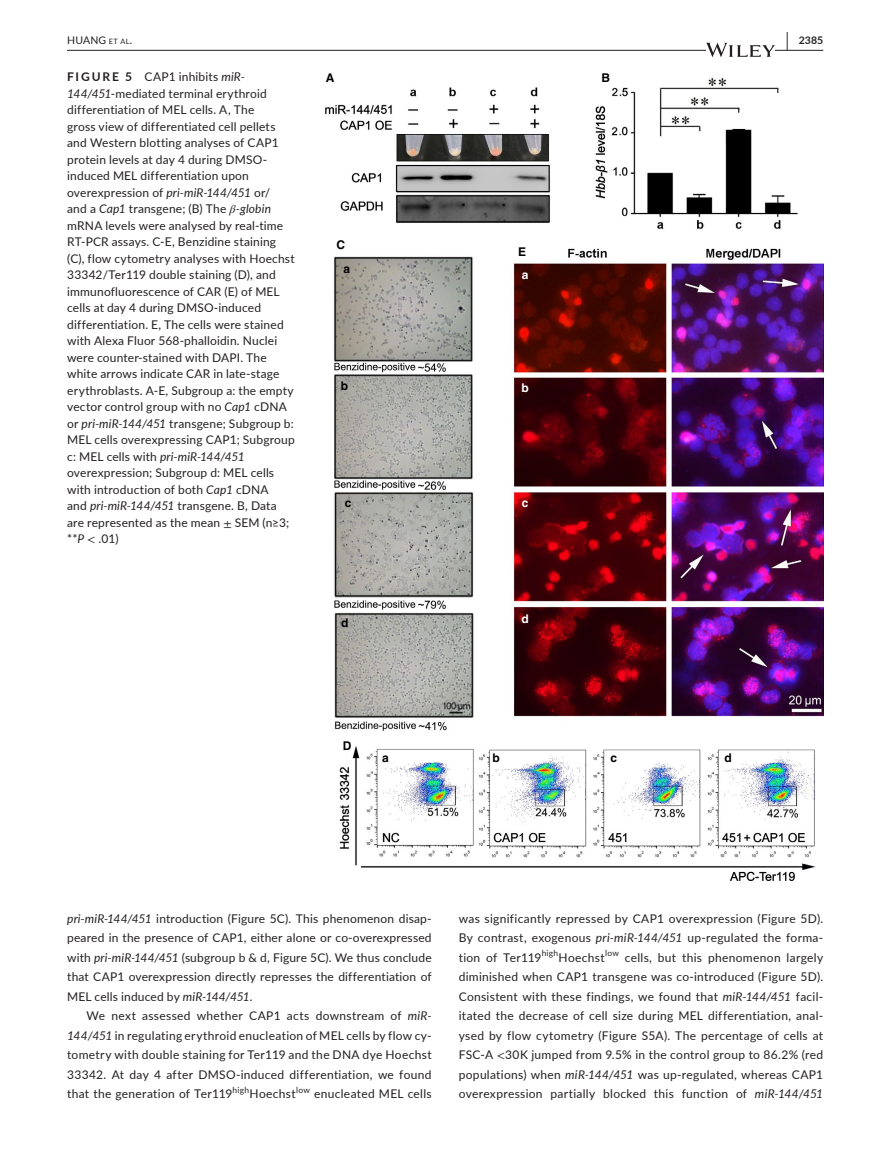
<style>
.page{position:relative;width:893px;height:1174px;background:#fff}
.page>*{position:absolute;margin:0;border:0;box-sizing:border-box;transform-origin:0 0}
.t1{font:700 19.5px "Lato";color:#231f20;scale:.48 1}
.t2{font:12px/16.5px "Lato";letter-spacing:.015em;color:#231f20;text-align:justify}
.t3{font:700 12px "Helvetica";color:#000}
.t4{font:700 12px "Helvetica";color:#fff}
.t5{font:10.5px "Lato";letter-spacing:.02em;color:#231f20}
.t6{font:700 10.5px "Lato";color:#231f20}
.s1{font-size:7.35px}
.s2{font-weight:700}
.s3{font-style:italic}
.s4{font-family:"STIX";font-style:italic}
.s5{font-family:"STIX"}
</style>
<div class="page">
<hr style="left:67px;top:50px;width:756px;height:1px;background:#231f20">
<svg style="left:706px;top:43px;width:69px;height:14px"></svg>
<img style="left:326px;top:77px;width:497px;height:803px">
<h1 class="t1" style="left:786px;top:25px;width:7px">|</h1>
<p class="t5" style="left:67px;top:33px;width:67px">HUANG <span class="s1">et al</span>.</p>
<p class="t6" style="left:799px;top:33px;width:26px">2385</p>
<p class="t2" style="left:67px;top:68px;width:229px;text-align:left"><span class="s2">FIGURE 5</span> CAP1 inhibits <span class="s3">miR-144/451</span>-mediated terminal erythroid differentiation of MEL cells. A, The<br>gross view of differentiated cell pellets and Western blotting analyses of CAP1 protein levels at day 4 during DMSO&shy;induced MEL differentiation upon overexpression of <span class="s3">pri-miR-144/451</span> or/<br>and a <span class="s3">Cap1</span> transgene; (B) The <span class="s4">β</span><span class="s3">-globin </span>mRNA levels were analysed by real-time RT-PCR assays. C-E, Benzidine staining (C), flow cytometry analyses with Hoechst 33342/Ter119 double staining (D), and immunofluorescence of CAR (E) of MEL cells at day 4 during DMSO-induced differentiation. E, The cells were stained with Alexa Fluor 568-phalloidin. Nuclei were counter-stained with DAPI. The white arrows indicate CAR in late-stage erythroblasts. A-E, Subgroup a: the empty vector control group with no <span class="s3">Cap1</span> cDNA or <span class="s3">pri-miR-144/451</span> transgene; Subgroup b:<br>MEL cells overexpressing CAP1; Subgroup c: MEL cells with <span class="s3">pri-miR-144/451 </span>overexpression; Subgroup d: MEL cells with introduction of both <span class="s3">Cap1</span> cDNA<br>and <span class="s3">pri-miR-144/451</span> transgene. B, Data are represented as the mean <span class="s5">±</span> SEM (n≥3; **<span class="s3">P</span> <span class="s5">&lt;</span> .01)</p>
<p class="t3" style="left:326px;top:70px;width:10px">A</p>
<p class="t3" style="left:601px;top:70px;width:10px">B</p>
<p class="t3" style="left:337px;top:238px;width:10px">C</p>
<p class="t3" style="left:518px;top:244px;width:10px">E</p>
<p class="t4" style="left:522px;top:268px;width:8px">a</p>
<p class="t3" style="left:343px;top:261px;width:8px">a</p>
<p class="t3" style="left:341px;top:378px;width:9px">b</p>
<p class="t4" style="left:521px;top:380px;width:9px">b</p>
<p class="t3" style="left:345px;top:495px;width:8px">c</p>
<p class="t4" style="left:522px;top:495px;width:8px">c</p>
<p class="t3" style="left:341px;top:615px;width:9px">d</p>
<p class="t4" style="left:521px;top:612px;width:9px">d</p>
<p class="t3" style="left:343px;top:738px;width:10px">D</p>
<p class="t3" style="left:382px;top:750px;width:8px">a</p>
<p class="t3" style="left:492px;top:750px;width:9px">b</p>
<p class="t3" style="left:611px;top:750px;width:8px">c</p>
<p class="t3" style="left:724px;top:750px;width:9px">d</p>
<p class="t2" style="left:67px;top:908px;width:366px;line-height:19.5px"><span class="s3">pri-miR-144/451</span> introduction (Figure 5C). This phenomenon disap&shy;peared in the presence of CAP1, either alone or co-overexpressed with <span class="s3">pri-miR-144/451</span> (subgroup b &amp; d, Figure 5C). We thus conclude that CAP1 overexpression directly represses the differentiation of MEL cells induced by <span class="s3">miR-144/451</span>.</p>
<p class="t2" style="left:67px;top:1005px;width:366px;line-height:19.5px;text-indent:20px">We next assessed whether CAP1 acts downstream of <span class="s3">miR-144/451</span> in regulating erythroid enucleation of MEL cells by flow cy&shy;tometry with double staining for Ter119 and the DNA dye Hoechst 33342. At day 4 after DMSO-induced differentiation, we found that the generation of Ter119<sup>high</sup>Hoechst<sup>low</sup> enucleated MEL cells</p>
<p class="t2" style="left:459px;top:908px;width:366px;line-height:19.5px">was significantly repressed by CAP1 overexpression (Figure 5D).<br>By contrast, exogenous <span class="s3">pri-miR-144/451</span> up-regulated the forma&shy;tion of Ter119<sup>high</sup>Hoechst<sup>low</sup> cells, but this phenomenon largely diminished when CAP1 transgene was co-introduced (Figure 5D).<br>Consistent with these findings, we found that <span class="s3">miR-144/451</span> facil&shy;itated the decrease of cell size during MEL differentiation, anal&shy;ysed by flow cytometry (Figure S5A). The percentage of cells at FSC-A <span class="s5">&lt;</span>30K jumped from 9.5% in the control group to 86.2% (red populations) when <span class="s3">miR-144/451</span> was up-regulated, whereas CAP1 overexpression partially blocked this function of <span class="s3">miR-144/451</span></p>
</div>
